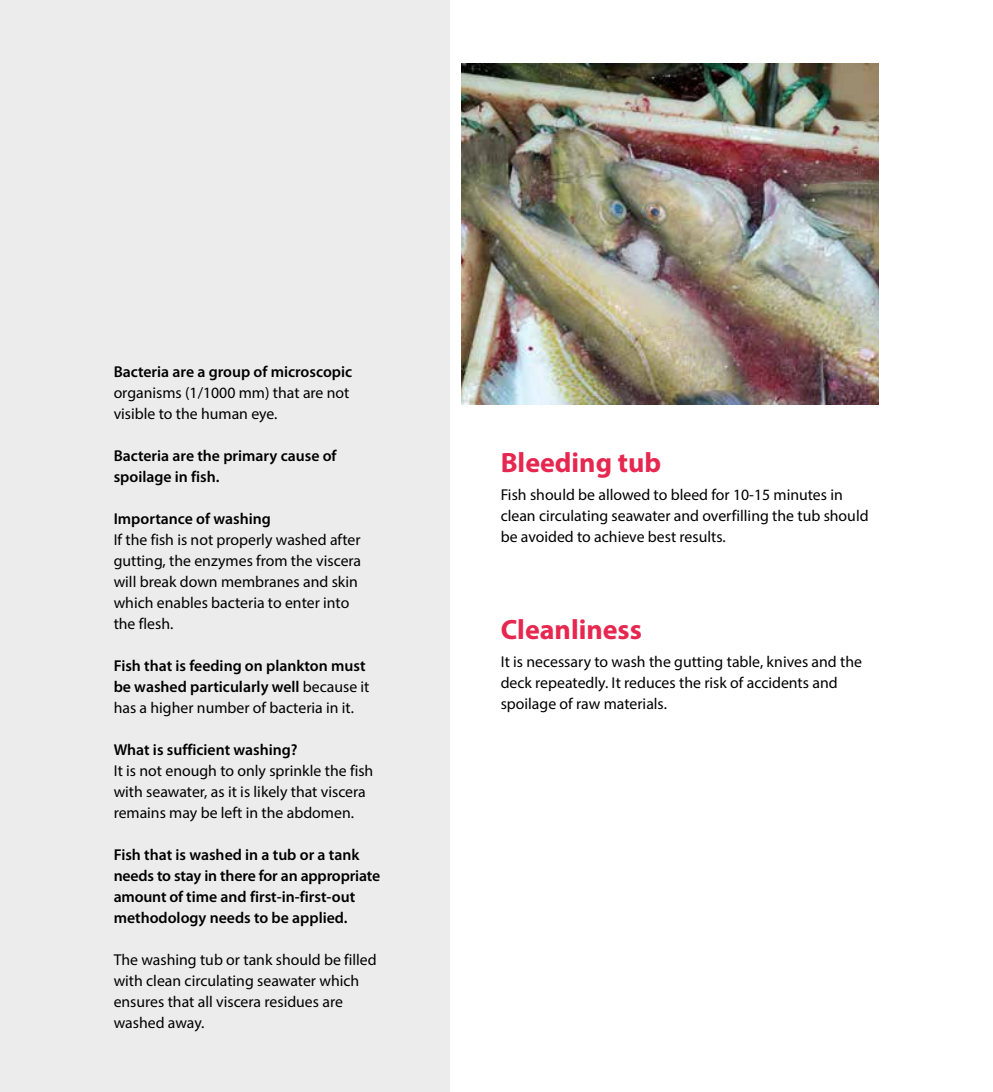
<style>
.page{position:relative;width:993px;height:1092px;background:#fff}
.page>*{position:absolute;margin:0;border:0;box-sizing:border-box;transform-origin:0 0}
.t1{font:700 28px "Myriad Pro";color:#e62850}
.t2{font:15.75px/21px "Myriad Pro";color:#000}
.t3{font:600 15.75px/21px "Myriad Pro";color:#000}
.s1{font-weight:400}
</style>
<div class="page">
<img style="left:461px;top:63px;width:417px;height:341px">
<div style="left:0;top:0;width:449px;height:1091px;background:#ececec"></div>
<p class="t3" style="left:114px;top:361px;width:240px">Bacteria are a group of microscopic</p>
<p class="t2" style="left:114px;top:382px;width:237px">organisms (1/1000 mm) that are not visible to the human eye.</p>
<p class="t3" style="left:114px;top:445px;width:224px">Bacteria are the primary cause of spoilage in fish.</p>
<p class="t3" style="left:114px;top:508px;width:159px">Importance of washing</p>
<p class="t2" style="left:114px;top:529px;width:249px">If the fish is not properly washed after gutting, the enzymes from the viscera will break down membranes and skin which enables bacteria to enter into the flesh.</p>
<p class="t3" style="left:114px;top:655px;width:257px">Fish that is feeding on plankton must be washed particularly well <span class="s1">because it has a higher number of bacteria in it.</span></p>
<p class="t3" style="left:114px;top:739px;width:185px">What is sufficient washing?</p>
<p class="t2" style="left:114px;top:760px;width:261px">It is not enough to only sprinkle the fish with seawater, as it is likely that viscera remains may be left in the abdomen.</p>
<p class="t3" style="left:114px;top:844px;width:268px">Fish that is washed in a tub or a tank needs to stay in there for an appropriate amount of time and first-in-first-out methodology needs to be applied.</p>
<p class="t2" style="left:114px;top:949px;width:264px">The washing tub or tank should be filled with clean circulating seawater which ensures that all viscera residues are washed away.</p>
<h1 class="t1" style="left:500px;top:444px;width:162px">Bleeding tub</h1>
<p class="t2" style="left:500px;top:484px;width:369px">Fish should be allowed to bleed for 10-15 minutes in clean circulating seawater and overfilling the tub should be avoided to achieve best results.</p>
<h1 class="t1" style="left:500px;top:611px;width:143px">Cleanliness</h1>
<p class="t2" style="left:500px;top:651px;width:363px">It is necessary to wash the gutting table, knives and the deck repeatedly. It reduces the risk of accidents and spoilage of raw materials.</p>
</div>
